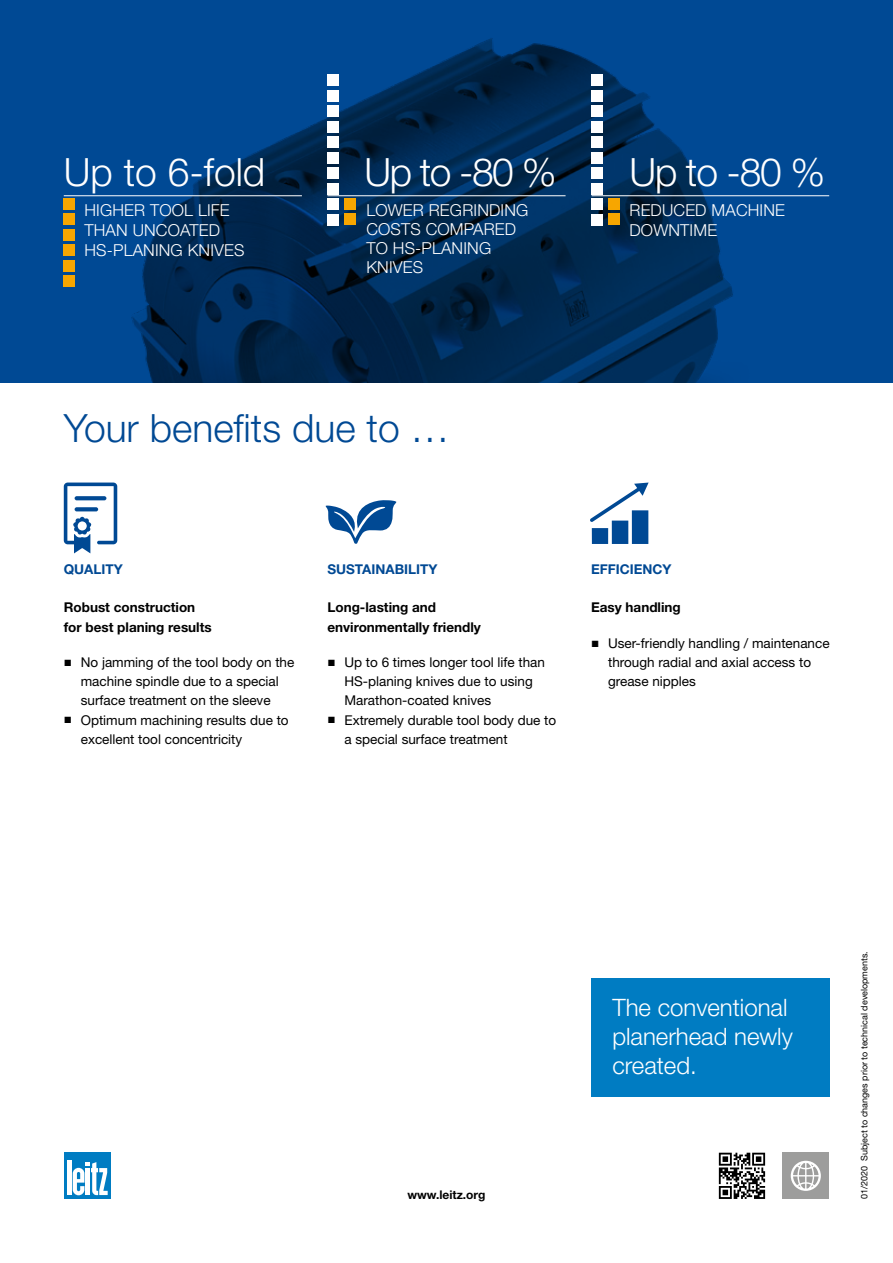
<style>
.page{position:relative;width:893px;height:1263px;background:#fff}
.page>*{position:absolute;margin:0;border:0;box-sizing:border-box;transform-origin:0 0}
.t1{font:300 39px "Helvetica Neue LT Pro";letter-spacing:-.03em;color:#fff}
.t2{font:300 39px "Helvetica Neue LT Pro";color:#004994}
.t3{font:300 24px/28.8px "Helvetica Neue LT Pro";color:#fff}
.t4{font:300 16.5px/19.8px "Helvetica Neue LT Pro";letter-spacing:.01em;color:#fff}
.t5{font:13.5px/19.2px "Helvetica Neue LT Pro";color:#000}
.t6{font:700 13.5px/19.2px "Helvetica Neue LT Pro";color:#000}
.t7{font:700 13.5px "Helvetica Neue LT Pro";color:#004994}
.t8{font:700 12px "Helvetica Neue LT Pro";color:#000}
.t9{font:9px "Helvetica Neue LT Pro";color:#000}
.s1{font-family:"Arial"}
</style>
<div class="page">
<svg style="left:0;top:0;width:893px;height:383px;background:#003a76"></svg>
<div style="left:64px;top:1152px;width:47px;height:47px;background:#007cc2"></div>
<div style="left:67px;top:1160px;width:5px;height:35px;background:#fff"></div>
<svg style="left:73px;top:1162px;width:35px;height:33px"></svg>
<svg style="left:326px;top:500px;width:70px;height:44px"></svg>
<div style="left:632px;top:510px;width:16px;height:34px;background:#004994"></div>
<div style="left:612px;top:521px;width:16px;height:23px;background:#004994"></div>
<div style="left:592px;top:528px;width:16px;height:16px;background:#004994"></div>
<svg style="left:590px;top:482px;width:59px;height:40px"></svg>
<svg style="left:64px;top:482px;width:53px;height:71px"></svg>
<svg style="left:75px;top:507px;width:23px;height:4px"></svg>
<svg style="left:75px;top:496px;width:31px;height:4px"></svg>
<div style="left:64px;top:229px;width:11px;height:11px;background:#f7a600"></div>
<div style="left:64px;top:244px;width:11px;height:12px;background:#f7a600"></div>
<div style="left:64px;top:213px;width:11px;height:12px;background:#f7a600"></div>
<div style="left:64px;top:275px;width:11px;height:12px;background:#f7a600"></div>
<div style="left:64px;top:198px;width:11px;height:11px;background:#f7a600"></div>
<div style="left:64px;top:260px;width:11px;height:11px;background:#f7a600"></div>
<hr style="left:64px;top:195px;width:238px;height:1px;background:#fff">
<div style="left:783px;top:1153px;width:46px;height:46px;background:#9d9d9c"></div>
<svg style="left:791px;top:1161px;width:30px;height:30px"></svg>
<svg style="left:719px;top:1153px;width:46px;height:46px"></svg>
<div style="left:591px;top:978px;width:238px;height:119px;background:#007cc2"></div>
<div style="left:345px;top:213px;width:11px;height:12px;background:#f7a600"></div>
<div style="left:345px;top:198px;width:11px;height:11px;background:#f7a600"></div>
<hr style="left:327px;top:195px;width:239px;height:1px;background:#fff">
<div style="left:327px;top:121px;width:12px;height:11px;background:#fff"></div>
<div style="left:327px;top:105px;width:12px;height:12px;background:#fff"></div>
<div style="left:327px;top:90px;width:12px;height:11px;background:#fff"></div>
<div style="left:327px;top:74px;width:12px;height:12px;background:#fff"></div>
<div style="left:327px;top:167px;width:12px;height:12px;background:#fff"></div>
<div style="left:327px;top:152px;width:12px;height:11px;background:#fff"></div>
<div style="left:327px;top:136px;width:12px;height:12px;background:#fff"></div>
<div style="left:327px;top:214px;width:12px;height:11px;background:#fff"></div>
<div style="left:327px;top:198px;width:12px;height:12px;background:#fff"></div>
<div style="left:327px;top:183px;width:12px;height:11px;background:#fff"></div>
<div style="left:592px;top:121px;width:11px;height:11px;background:#fff"></div>
<div style="left:592px;top:105px;width:11px;height:12px;background:#fff"></div>
<div style="left:592px;top:90px;width:11px;height:11px;background:#fff"></div>
<div style="left:592px;top:74px;width:11px;height:12px;background:#fff"></div>
<div style="left:592px;top:167px;width:11px;height:12px;background:#fff"></div>
<div style="left:592px;top:152px;width:11px;height:11px;background:#fff"></div>
<div style="left:592px;top:136px;width:11px;height:12px;background:#fff"></div>
<div style="left:592px;top:214px;width:11px;height:11px;background:#fff"></div>
<div style="left:592px;top:198px;width:11px;height:12px;background:#fff"></div>
<div style="left:592px;top:183px;width:11px;height:11px;background:#fff"></div>
<div style="left:609px;top:213px;width:11px;height:12px;background:#f7a600"></div>
<div style="left:609px;top:198px;width:11px;height:11px;background:#f7a600"></div>
<hr style="left:592px;top:195px;width:237px;height:1px;background:#fff">
<h1 class="t1" style="left:64px;top:148px;width:203px">Up to 6-fold</h1>
<p class="t4" style="left:84px;top:200px;width:162px">HIGHER TOOL LIFE<br>THAN UNCOATED<br>HS-PLANING KNIVES</p>
<h1 class="t1" style="left:365px;top:148px;width:193px">Up to -80 %</h1>
<p class="t4" style="left:366px;top:200px;width:164px;line-height:19px">LOWER REGRINDING<br>COSTS COMPARED<br>TO HS-PLANING<br>KNIVES</p>
<h1 class="t1" style="left:629px;top:148px;width:197px">Up to -80 %</h1>
<p class="t4" style="left:629px;top:200px;width:157px">REDUCED MACHINE<br>DOWNTIME</p>
<h1 class="t2" style="left:64px;top:404px;width:387px">Your benefits due to …</h1>
<p class="t7" style="left:64px;top:561px;width:60px">QUALITY</p>
<p class="t6" style="left:64px;top:598px;width:149px">Robust construction for best planing results</p>
<p class="t5" style="left:64px;top:653px;width:232px;text-align:center"><span class="s1">■</span> No jamming of the tool body on the machine spindle due to a special surface treatment on the sleeve</p>
<p class="t5" style="left:81px;top:710px;width:209px;text-indent:-17px"><span class="s1">■</span> Optimum machining results due to excellent tool concentricity</p>
<p class="t7" style="left:327px;top:561px;width:111px">SUSTAINABILITY</p>
<p class="t6" style="left:327px;top:598px;width:155px">Long-lasting and environmentally friendly</p>
<p class="t5" style="left:344px;top:653px;width:202px;text-indent:-17px"><span class="s1">■</span> Up to 6 times longer tool life than<br>HS-planing knives due to using<br>Marathon-coated knives</p>
<p class="t5" style="left:344px;top:710px;width:213px;text-indent:-17px"><span class="s1">■</span> Extremely durable tool body due to a special surface treatment</p>
<p class="t7" style="left:591px;top:561px;width:82px">EFFICIENCY</p>
<p class="t6" style="left:591px;top:598px;width:91px">Easy handling</p>
<p class="t5" style="left:608px;top:633px;width:223px;text-indent:-17px"><span class="s1">■</span> User-friendly handling / maintenance through radial and axial access to grease nipples</p>
<p class="t8" style="left:407px;top:1187px;width:80px">www.leitz.org</p>
<h2 class="t3" style="left:612px;top:993px;width:182px">The conventional planerhead newly created.</h2>
<p class="t9" style="left:859px;top:1199px;width:249px;rotate:-90deg">01/2020 Subject to changes prior to technical developments.</p>
</div>
